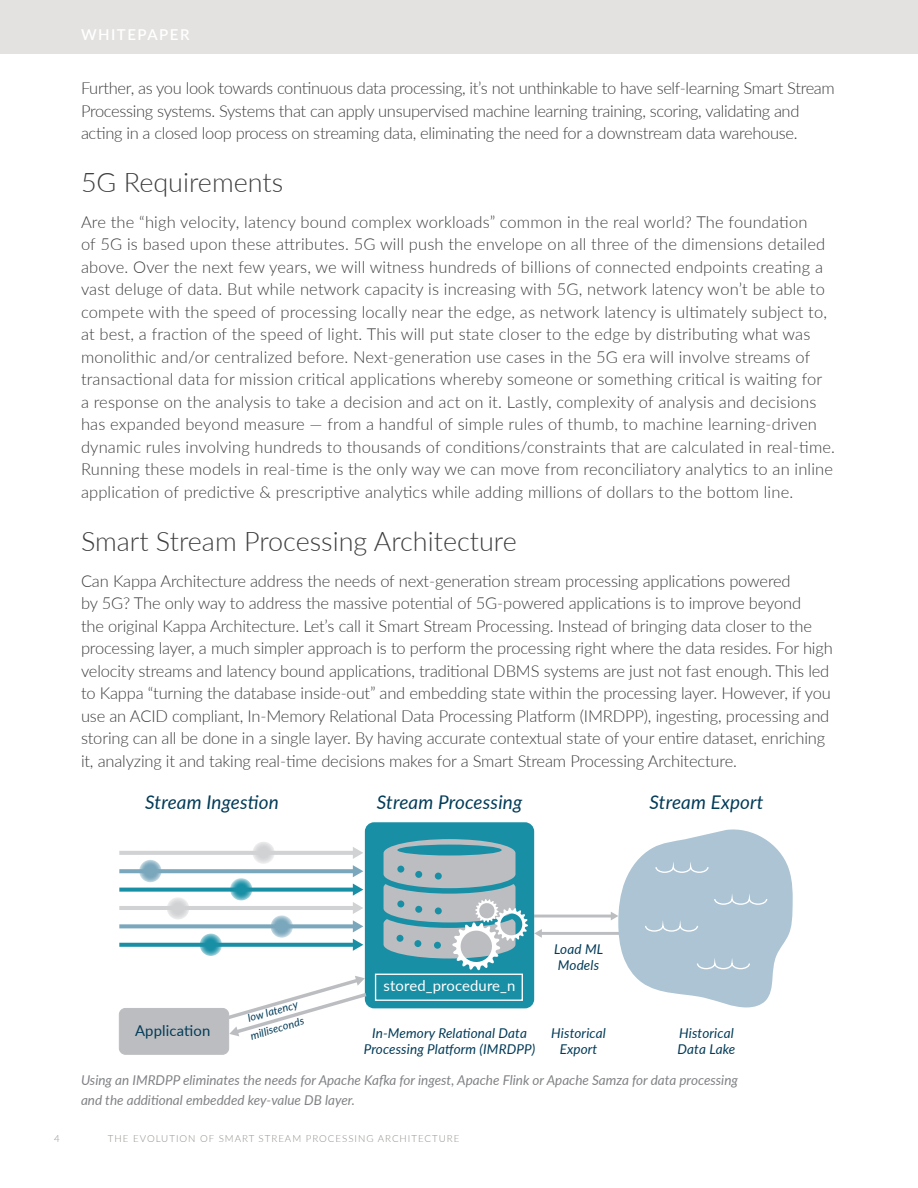
<style>
.page{position:relative;width:918px;height:1188px;background:#fff}
.page>*{position:absolute;margin:0;border:0;box-sizing:border-box;transform-origin:0 0}
.A_Head{font:300 27px "Lato";color:#3e3e3f}
.t1{font:italic 18.9px "Lato";letter-spacing:.01em;color:#023b58}
.Body_Copy_extra_spac{font:300 16.5px/22.5px "Lato";letter-spacing:.01em;color:#3e3e3f}
.Body_Copy{font:300 16.5px/22.5px "Lato";letter-spacing:-.01em;color:#3e3e3f}
.Body_Copy_extra_spac-2{font:300 16.5px/22.5px "Lato";letter-spacing:-.02em;color:#3e3e3f}
.t2{font:600 15px "Lato";letter-spacing:.1em;color:#fff}
.t3{font:14.85px "Lato";letter-spacing:.01em;color:#fff}
.t4{font:14.85px "Lato";letter-spacing:.01em;color:#023b58}
.t5{font:italic 13.5px/19.5px "Lato";color:#808285}
.t6{font:italic 13.5px/16.2px "Lato";letter-spacing:.01em;color:#023b58;text-align:center}
.t7{font:italic 10.8px/17.5px "Lato";color:#023b58}
.t8{font:300 9.75px "Lato";letter-spacing:.1em;color:#908e89}
</style>
<div class="page">
<div style="left:0;top:0;width:918px;height:54px;background:#e3e2e0"></div>
<hr style="left:534px;top:915px;width:78px;height:3px;background:#bcbdc0">
<hr style="left:541px;top:932px;width:78px;height:3px;background:#bcbdc0">
<svg style="left:534px;top:929px;width:8px;height:9px"></svg>
<svg style="left:611px;top:829px;width:182px;height:179px"></svg>
<div style="left:365px;top:822px;width:169px;height:186px;background:#198fa6;border-radius:9px"></div>
<svg style="left:384px;top:839px;width:144px;height:131px"></svg>
<div style="left:375px;top:974px;width:148px;height:27px;border:1px solid #fff"></div>
<div style="left:119px;top:1008px;width:110px;height:46px;background:#bcbdc0;border-radius:6px"></div>
<div style="left:119px;top:1008px;width:110px;height:47px;border:1px solid #bcbdc0;border-radius:6px"></div>
<svg style="left:224px;top:976px;width:146px;height:60px"></svg>
<hr style="left:119px;top:851px;width:236px;height:4px;background:#d1d2d4">
<svg style="left:353px;top:847px;width:10px;height:12px"></svg>
<svg style="left:119px;top:869px;width:234px;height:4px"></svg>
<svg style="left:353px;top:865px;width:10px;height:12px"></svg>
<svg style="left:119px;top:888px;width:234px;height:4px"></svg>
<svg style="left:353px;top:884px;width:10px;height:12px"></svg>
<svg style="left:252px;top:842px;width:23px;height:22px"></svg>
<svg style="left:230px;top:878px;width:22px;height:22px"></svg>
<svg style="left:139px;top:860px;width:23px;height:22px"></svg>
<hr style="left:119px;top:906px;width:236px;height:4px;background:#d1d2d4">
<svg style="left:353px;top:902px;width:10px;height:12px"></svg>
<svg style="left:119px;top:924px;width:234px;height:4px"></svg>
<svg style="left:353px;top:920px;width:10px;height:12px"></svg>
<svg style="left:119px;top:943px;width:234px;height:4px"></svg>
<svg style="left:353px;top:939px;width:10px;height:12px"></svg>
<svg style="left:167px;top:897px;width:22px;height:23px"></svg>
<svg style="left:200px;top:934px;width:22px;height:22px"></svg>
<svg style="left:271px;top:915px;width:22px;height:23px"></svg>
<p class="t2" style="left:81px;top:23px;width:110px">WHITEPAPER</p>
<p class="Body_Copy_extra_spac-2" style="left:81px;top:77px;width:755px">Further, as you look towards continuous data processing, it’s not unthinkable to have self-learning Smart Stream<br>Processing systems. Systems that can apply unsupervised machine learning training, scoring, validating and acting in a closed loop process on streaming data, eliminating the need for a downstream data warehouse.</p>
<p class="A_Head" style="left:81px;top:163px;width:204px">5G Requirements</p>
<p class="Body_Copy_extra_spac" style="left:81px;top:210px;width:756px">Are the “high velocity, latency bound complex workloads” common in the real world? The foundation<br>of 5G is based upon these attributes. 5G will push the envelope on all three of the dimensions detailed above. Over the next few years, we will witness hundreds of billions of connected endpoints creating a vast deluge of data. But while network capacity is increasing with 5G, network latency won’t be able to compete with the speed of processing locally near the edge, as network latency is ultimately subject to, at best, a fraction of the speed of light. This will put state closer to the edge by distributing what was monolithic and/or centralized before. Next-generation use cases in the 5G era will involve streams of transactional data for mission critical applications whereby someone or something critical is waiting for<br>a response on the analysis to take a decision and act on it. Lastly, complexity of analysis and decisions has expanded beyond measure — from a handful of simple rules of thumb, to machine learning-driven dynamic rules involving hundreds to thousands of conditions/constraints that are calculated in real-time.<br>Running these models in real-time is the only way we can move from reconciliatory analytics to an inline application of predictive &amp; prescriptive analytics while adding millions of dollars to the bottom line.</p>
<p class="A_Head" style="left:81px;top:522px;width:437px">Smart Stream Processing Architecture</p>
<p class="Body_Copy" style="left:81px;top:569px;width:753px">Can Kappa Architecture address the needs of next-generation stream processing applications powered<br>by 5G? The only way to address the massive potential of 5G-powered applications is to improve beyond<br>the original Kappa Architecture. Let’s call it Smart Stream Processing. Instead of bringing data closer to the processing layer, a much simpler approach is to perform the processing right where the data resides. For high velocity streams and latency bound applications, traditional DBMS systems are just not fast enough. This led to Kappa “turning the database inside-out” and embedding state within the processing layer. However, if you use an ACID compliant, In-Memory Relational Data Processing Platform (IMRDPP), ingesting, processing and storing can all be done in a single layer. By having accurate contextual state of your entire dataset, enriching it, analyzing it and taking real-time decisions makes for a Smart Stream Processing Architecture.</p>
<p class="t1" style="left:145px;top:789px;width:135px">Stream Ingestion</p>
<p class="t1" style="left:377px;top:789px;width:147px">Stream Processing</p>
<p class="t1" style="left:649px;top:789px;width:116px">Stream Export</p>
<p class="t3" style="left:384px;top:975px;width:134px">stored_procedure_n</p>
<p class="t6" style="left:554px;top:940px;width:50px;text-align:left">Load ML<br>Models</p>
<p class="t7" style="left:243px;top:1010px;width:57px;rotate:-16deg">low latency milliseconds</p>
<p class="t5" style="left:81px;top:1070px;width:659px">Using an IMRDPP eliminates the needs for Apache Kafka for ingest, Apache Flink or Apache Samza for data processing and the additional embedded key-value DB layer.</p>
<p class="t4" style="left:135px;top:1020px;width:77px">Application</p>
<p class="t6" style="left:364px;top:1024px;width:173px">In-Memory Relational Data<br>Processing Platform (IMRDPP)</p>
<p class="t6" style="left:551px;top:1024px;width:56px">Historical<br>Export</p>
<p class="t6" style="left:678px;top:1024px;width:59px;text-align:left">Historical<br>Data Lake</p>
<p class="t8" style="left:54px;top:1132px;width:7px">4</p>
<p class="t8" style="left:108px;top:1132px;width:353px">THE EVOLUTION OF SMART STREAM PROCESSING ARCHITECTURE</p>
</div>
